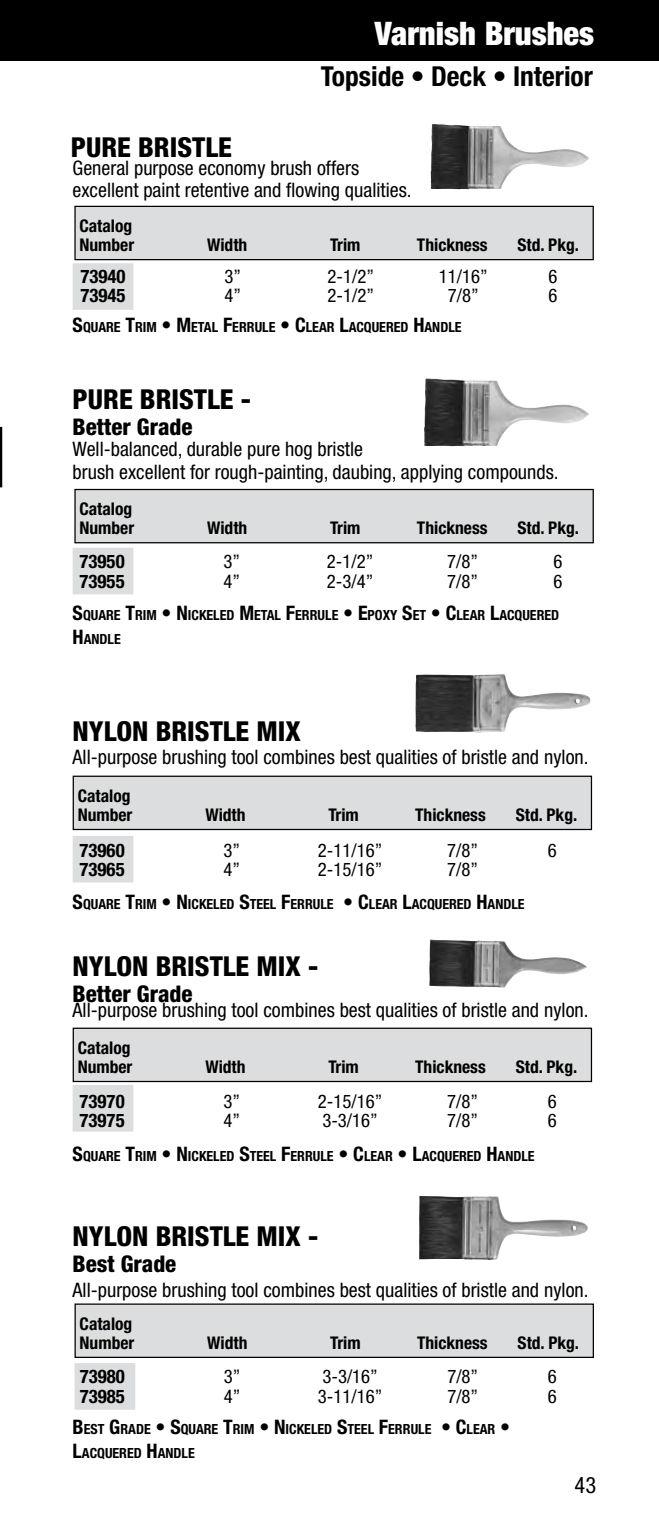
<style>
.page{position:relative;width:659px;height:1530px;background:#fff}
.page>*{position:absolute;margin:0;border:0;box-sizing:border-box;transform-origin:0 0}
.t1{font:900 condensed 32.5px "Helvetica Neue";color:#fff}
.t2{font:800 condensed 27.5px "Helvetica Neue";color:#000}
.t3{font:700 condensed 27.5px "Helvetica Neue";color:#000}
.t4{font:800 condensed 23px "Helvetica Neue";color:#000}
.t5{font:condensed 22.5px "Helvetica Neue";color:#000}
.t6{font:condensed 20px/22.5px "Helvetica Neue";color:#000}
.t7{font:condensed 18.75px "Helvetica Neue";color:#000}
.t8{font:700 condensed 18.75px "Helvetica Neue";color:#000}
.t9{font:700 condensed 17.5px/19px "Helvetica Neue";color:#000}
.t10{font:700 condensed 14px/24px "Helvetica Neue";color:#000}
.s1{font-size:20px}
</style>
<div class="page">
<hr style="left:0;top:0;width:3px;height:60px;background:#000">
<div style="left:3px;top:0;width:656px;height:60px;background:#000"></div>
<div style="left:74px;top:1363px;width:61px;height:47px;background:#dcddde"></div>
<div style="left:73px;top:1085px;width:60px;height:47px;background:#dcddde"></div>
<div style="left:73px;top:836px;width:60px;height:46px;background:#dcddde"></div>
<div style="left:73px;top:548px;width:60px;height:46px;background:#dcddde"></div>
<div style="left:73px;top:263px;width:60px;height:47px;background:#dcddde"></div>
<svg style="left:0;top:427px;width:2px;height:60px"></svg>
<div style="left:73px;top:1028px;width:518px;height:54px;background:#dcddde"></div>
<div style="left:73px;top:1028px;width:519px;height:54px;border:1px solid #000"></div>
<div style="left:75px;top:206px;width:518px;height:54px;background:#dcddde"></div>
<div style="left:74px;top:206px;width:520px;height:54px;border:1px solid #000"></div>
<div style="left:73px;top:776px;width:518px;height:53px;background:#dcddde"></div>
<div style="left:73px;top:776px;width:519px;height:54px;border:1px solid #000"></div>
<div style="left:75px;top:490px;width:518px;height:53px;background:#dcddde"></div>
<div style="left:74px;top:489px;width:520px;height:54px;border:1px solid #000"></div>
<div style="left:75px;top:1304px;width:518px;height:53px;background:#dcddde"></div>
<div style="left:74px;top:1303px;width:520px;height:55px;border:1px solid #000"></div>
<img style="left:415px;top:674px;width:175px;height:59px">
<img style="left:430px;top:124px;width:159px;height:65px">
<img style="left:429px;top:939px;width:158px;height:49px">
<img style="left:419px;top:1196px;width:169px;height:64px">
<img style="left:424px;top:378px;width:165px;height:68px">
<h1 class="t1" style="left:375px;top:13px;width:221px">Varnish Brushes</h1>
<h2 class="t2" style="left:71px;top:130px;width:162px">PURE BRISTLE</h2>
<h2 class="t3" style="left:321px;top:59px;width:274px">Topside • Deck • Interior</h2>
<p class="t6" style="left:73px;top:156px;width:340px">General purpose economy brush offers excellent paint retentive and flowing qualities.</p>
<p class="t9" style="left:79px;top:216px;width:56px">Catalog<br>Number</p>
<p class="t9" style="left:207px;top:235px;width:42px">Width</p>
<p class="t9" style="left:330px;top:235px;width:32px">Trim</p>
<p class="t9" style="left:417px;top:235px;width:72px">Thickness</p>
<p class="t9" style="left:517px;top:235px;width:63px">Std. Pkg.</p>
<p class="t8" style="left:80px;top:265px;width:46px">73940</p>
<p class="t7" style="left:224px;top:265px;width:18px">3”</p>
<p class="t7" style="left:328px;top:265px;width:48px">2-1/2”</p>
<p class="t7" style="left:439px;top:265px;width:50px">11/16”</p>
<p class="t7" style="left:548px;top:265px;width:11px">6</p>
<p class="t8" style="left:80px;top:284px;width:46px">73945</p>
<p class="t7" style="left:224px;top:285px;width:18px">4”</p>
<p class="t7" style="left:328px;top:285px;width:48px">2-1/2”</p>
<p class="t7" style="left:448px;top:285px;width:32px">7/8”</p>
<p class="t7" style="left:548px;top:285px;width:11px">6</p>
<p class="t10" style="left:73px;top:315px;width:390px"><span class="s1">S</span>QUARE <span class="s1">T</span>RIM <span class="s1">• M</span>ETAL <span class="s1">F</span>ERRULE <span class="s1">• C</span>LEAR <span class="s1">L</span>ACQUERED <span class="s1">H</span>ANDLE</p>
<h2 class="t2" style="left:73px;top:382px;width:180px">PURE BRISTLE -</h2>
<p class="t4" style="left:73px;top:412px;width:121px">Better Grade</p>
<p class="t6" style="left:73px;top:438px;width:487px">Well-balanced, durable pure hog bristle<br>brush excellent for rough-painting, daubing, applying compounds.</p>
<p class="t9" style="left:79px;top:499px;width:56px">Catalog<br>Number</p>
<p class="t9" style="left:207px;top:518px;width:42px">Width</p>
<p class="t9" style="left:330px;top:518px;width:32px">Trim</p>
<p class="t9" style="left:417px;top:518px;width:72px">Thickness</p>
<p class="t9" style="left:517px;top:518px;width:63px">Std. Pkg.</p>
<p class="t8" style="left:80px;top:550px;width:47px">73950</p>
<p class="t7" style="left:224px;top:551px;width:18px">3”</p>
<p class="t7" style="left:327px;top:551px;width:48px">2-1/2”</p>
<p class="t7" style="left:447px;top:551px;width:32px">7/8”</p>
<p class="t7" style="left:553px;top:551px;width:11px">6</p>
<p class="t8" style="left:80px;top:570px;width:47px">73955</p>
<p class="t7" style="left:224px;top:570px;width:18px">4”</p>
<p class="t7" style="left:327px;top:570px;width:48px">2-3/4”</p>
<p class="t7" style="left:447px;top:570px;width:32px">7/8”</p>
<p class="t7" style="left:553px;top:570px;width:11px">6</p>
<p class="t10" style="left:73px;top:603px;width:488px"><span class="s1">S</span>QUARE <span class="s1">T</span>RIM <span class="s1">• N</span> ICKELED <span class="s1">M</span>ETAL <span class="s1">F</span>ERRULE <span class="s1">• E</span>POXY <span class="s1">S</span>ET <span class="s1">• C</span>LEAR <span class="s1">L</span>ACQUERED<br><span class="s1">H</span>ANDLE</p>
<h2 class="t2" style="left:73px;top:715px;width:230px">NYLON BRISTLE MIX</h2>
<p class="t6" style="left:73px;top:745px;width:517px">All-purpose brushing tool combines best qualities of bristle and nylon.</p>
<p class="t9" style="left:78px;top:786px;width:56px">Catalog<br>Number</p>
<p class="t9" style="left:205px;top:805px;width:42px">Width</p>
<p class="t9" style="left:328px;top:805px;width:32px">Trim</p>
<p class="t9" style="left:415px;top:805px;width:72px">Thickness</p>
<p class="t9" style="left:516px;top:805px;width:63px">Std. Pkg.</p>
<p class="t8" style="left:80px;top:839px;width:47px">73960</p>
<p class="t7" style="left:224px;top:839px;width:18px">3”</p>
<p class="t7" style="left:318px;top:839px;width:66px">2-11/16”</p>
<p class="t7" style="left:447px;top:839px;width:32px">7/8”</p>
<p class="t7" style="left:548px;top:839px;width:11px">6</p>
<p class="t8" style="left:80px;top:858px;width:46px">73965</p>
<p class="t7" style="left:224px;top:859px;width:18px">4”</p>
<p class="t7" style="left:318px;top:859px;width:66px">2-15/16”</p>
<p class="t7" style="left:447px;top:859px;width:32px">7/8”</p>
<p class="t10" style="left:73px;top:891px;width:453px"><span class="s1">S</span>QUARE <span class="s1">T</span>RIM <span class="s1">• N</span> ICKELED <span class="s1">S</span>TEEL <span class="s1">F</span>ERRULE <span class="s1">• C</span>LEAR <span class="s1">L</span>ACQUERED <span class="s1">H</span>ANDLE</p>
<h2 class="t2" style="left:73px;top:949px;width:247px">NYLON BRISTLE MIX -</h2>
<p class="t4" style="left:73px;top:980px;width:121px">Better Grade</p>
<p class="t6" style="left:73px;top:999px;width:517px">All-purpose brushing tool combines best qualities of bristle and nylon.</p>
<p class="t9" style="left:78px;top:1038px;width:56px">Catalog<br>Number</p>
<p class="t9" style="left:205px;top:1057px;width:42px">Width</p>
<p class="t9" style="left:328px;top:1057px;width:32px">Trim</p>
<p class="t9" style="left:415px;top:1057px;width:72px">Thickness</p>
<p class="t9" style="left:516px;top:1057px;width:63px">Std. Pkg.</p>
<p class="t8" style="left:80px;top:1090px;width:47px">73970</p>
<p class="t7" style="left:224px;top:1090px;width:18px">3”</p>
<p class="t7" style="left:318px;top:1090px;width:66px">2-15/16”</p>
<p class="t7" style="left:447px;top:1090px;width:32px">7/8”</p>
<p class="t7" style="left:548px;top:1090px;width:11px">6</p>
<p class="t8" style="left:80px;top:1109px;width:46px">73975</p>
<p class="t7" style="left:224px;top:1110px;width:18px">4”</p>
<p class="t7" style="left:322px;top:1110px;width:57px">3-3/16”</p>
<p class="t7" style="left:447px;top:1110px;width:32px">7/8”</p>
<p class="t7" style="left:548px;top:1110px;width:11px">6</p>
<p class="t10" style="left:73px;top:1143px;width:463px"><span class="s1">S</span>QUARE <span class="s1">T</span>RIM <span class="s1">• N</span> ICKELED <span class="s1">S</span>TEEL <span class="s1">F</span>ERRULE <span class="s1">• C</span>LEAR <span class="s1">• L</span>ACQUERED <span class="s1">H</span>ANDLE</p>
<h2 class="t2" style="left:73px;top:1219px;width:247px">NYLON BRISTLE MIX -</h2>
<p class="t4" style="left:73px;top:1250px;width:105px">Best Grade</p>
<p class="t6" style="left:73px;top:1278px;width:517px">All-purpose brushing tool combines best qualities of bristle and nylon.</p>
<p class="t9" style="left:80px;top:1314px;width:56px">Catalog<br>Number</p>
<p class="t9" style="left:207px;top:1333px;width:42px">Width</p>
<p class="t9" style="left:330px;top:1333px;width:32px">Trim</p>
<p class="t9" style="left:417px;top:1333px;width:72px">Thickness</p>
<p class="t9" style="left:517px;top:1333px;width:63px">Std. Pkg.</p>
<p class="t8" style="left:80px;top:1365px;width:47px">73980</p>
<p class="t7" style="left:224px;top:1366px;width:18px">3”</p>
<p class="t7" style="left:322px;top:1366px;width:57px">3-3/16”</p>
<p class="t7" style="left:447px;top:1366px;width:32px">7/8”</p>
<p class="t7" style="left:548px;top:1366px;width:11px">6</p>
<p class="t8" style="left:80px;top:1385px;width:46px">73985</p>
<p class="t7" style="left:224px;top:1385px;width:18px">4”</p>
<p class="t7" style="left:318px;top:1385px;width:66px">3-11/16”</p>
<p class="t7" style="left:447px;top:1385px;width:32px">7/8”</p>
<p class="t7" style="left:548px;top:1385px;width:11px">6</p>
<p class="t10" style="left:73px;top:1417px;width:439px"><span class="s1">B</span>EST <span class="s1">G</span>RADE <span class="s1">• S</span>QUARE <span class="s1">T</span>RIM <span class="s1">• N</span> ICKELED <span class="s1">S</span>TEEL <span class="s1">F</span>ERRULE <span class="s1">• C</span>LEAR <span class="s1">•<br>L</span>ACQUERED <span class="s1">H</span>ANDLE</p>
<p class="t5" style="left:574px;top:1472px;width:23px">43</p>
</div>
